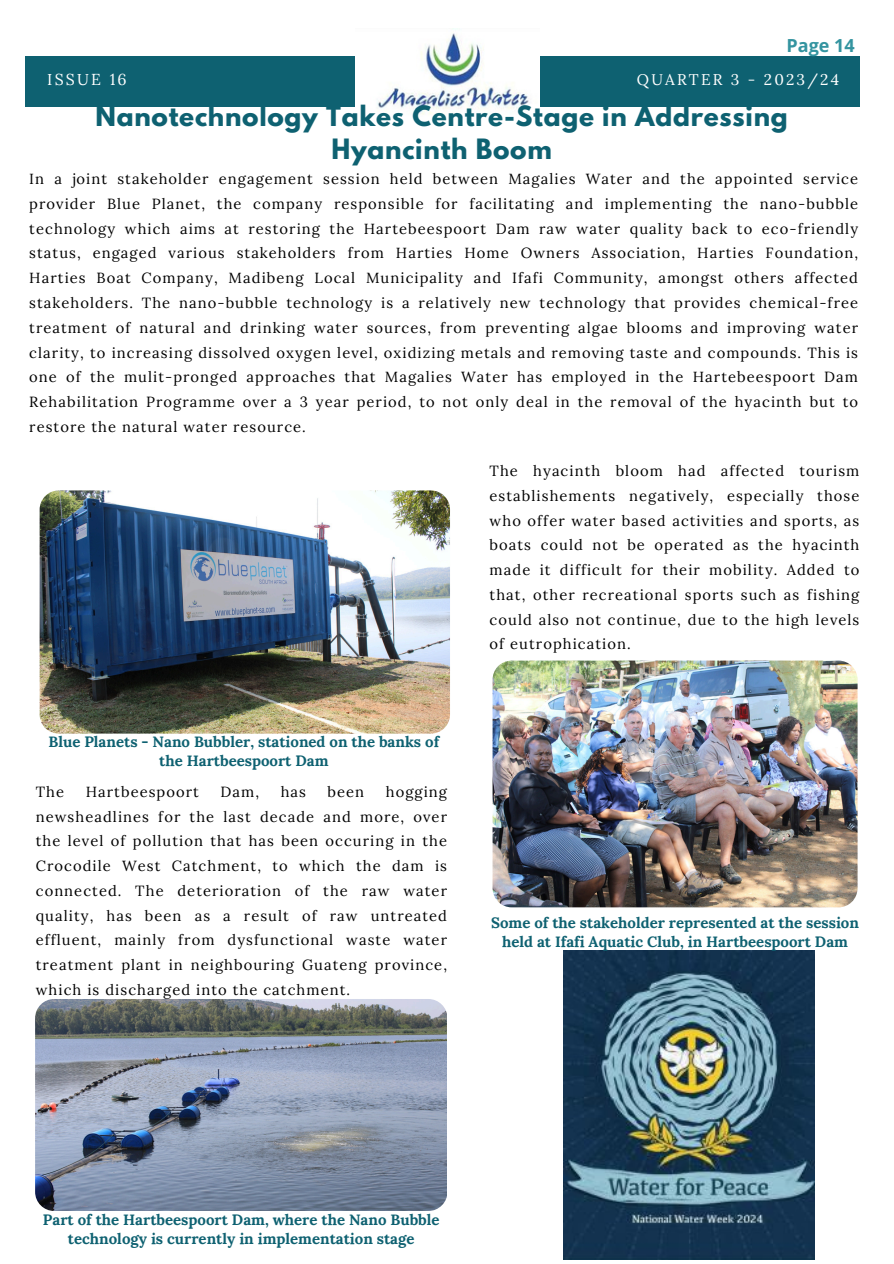
<style>
.page{position:relative;width:894px;height:1264px;background:#fff}
.page>*{position:absolute;margin:0;border:0;box-sizing:border-box;transform-origin:0 0}
.t1{font:700 24.75px/33.8px "League Spartan";letter-spacing:.03em;color:#0e6171;text-align:center}
.t2{font:700 18px "Open Sans";color:#3494a0}
.t3{font:15.75px "Lora";letter-spacing:.14em;color:#fff}
.t4{font:15.45px "Lora";letter-spacing:.14em;color:#fff}
.t5{font:700 15px/19.2px "Lora";color:#0e6171;text-align:center}
.t6{font:14.7px/24.8px "Lora";letter-spacing:.075em;color:#000;text-align:justify}
</style>
<div class="page">
<div style="left:25px;top:56px;width:835px;height:51px;background:#0e6171"></div>
<img style="left:355px;top:33px;width:184px;height:82px">
<img style="left:40px;top:490px;width:410px;height:243px">
<img style="left:35px;top:998px;width:411px;height:212px;border-radius:19px">
<img style="left:492px;top:660px;width:365px;height:247px">
<img style="left:563px;top:950px;width:251px;height:309px">
<h1 class="t2" style="left:786px;top:33px;width:70px">Page 14</h1>
<h3 class="t3" style="left:47px;top:69px;width:81px">ISSUE 16</h3>
<h3 class="t4" style="left:636px;top:70px;width:203px">QUARTER 3 - 2023/24</h3>
<p class="t1" style="left:95px;top:102px;width:693px">Nanotechnology Takes Centre-Stage in Addressing<br>Hyancinth Boom</p>
<h4 class="t6" style="left:29px;top:166px;width:830px">In a joint stakeholder engagement session held between Magalies Water and the appointed service provider Blue Planet, the company responsible for facilitating and implementing the nano-bubble technology which aims at restoring the Hartebeespoort Dam raw water quality back to eco-friendly status, engaged various stakeholders from Harties Home Owners Association, Harties Foundation, Harties Boat Company, Madibeng Local Municipality and Ifafi Community, amongst others affected stakeholders. The nano-bubble technology is a relatively new technology that provides chemical-free treatment of natural and drinking water sources, from preventing algae blooms and improving water clarity, to increasing dissolved oxygen level, oxidizing metals and removing taste and compounds. This is one of the mulit-pronged approaches that Magalies Water has employed in the Hartebeespoort Dam Rehabilitation Programme over a 3 year period, to not only deal in the removal of the hyacinth but to restore the natural water resource.</h4>
<p class="t5" style="left:48px;top:732px;width:392px">Blue Planets - Nano Bubbler, stationed on the banks of the Hartbeespoort Dam</p>
<h4 class="t6" style="left:36px;top:779px;width:30px">The</h4>
<h4 class="t6" style="left:86px;top:779px;width:115px">Hartbeespoort</h4>
<h4 class="t6" style="left:220px;top:779px;width:40px">Dam,</h4>
<h4 class="t6" style="left:280px;top:779px;width:27px">has</h4>
<h4 class="t6" style="left:327px;top:779px;width:38px">been</h4>
<h4 class="t6" style="left:36px;top:779px;width:412px;text-indent:350px">hogging newsheadlines for the last decade and more, over the level of pollution that has been occuring in the Crocodile West Catchment, to which the dam is connected. The deterioration of the raw water quality, has been as a result of raw untreated effluent, mainly from dysfunctional waste water treatment plant in neighbouring Guateng province, which is discharged into the catchment.</h4>
<p class="t6" style="left:489px;top:458px;width:371px">The hyacinth bloom had affected tourism establishements negatively, especially those who offer water based activities and sports, as boats could not be operated as the hyacinth made it difficult for their mobility. Added to that, other recreational sports such as fishing could also not continue, due to the high levels of eutrophication.</p>
<p class="t5" style="left:491px;top:912px;width:369px">Some of the stakeholder represented at the session held at Ifafi Aquatic Club, in Hartbeespoort Dam</p>
<h4 class="t5" style="left:43px;top:1209px;width:398px">Part of the Hartbeespoort Dam, where the Nano Bubble technology is currently in implementation stage</h4>
</div>
